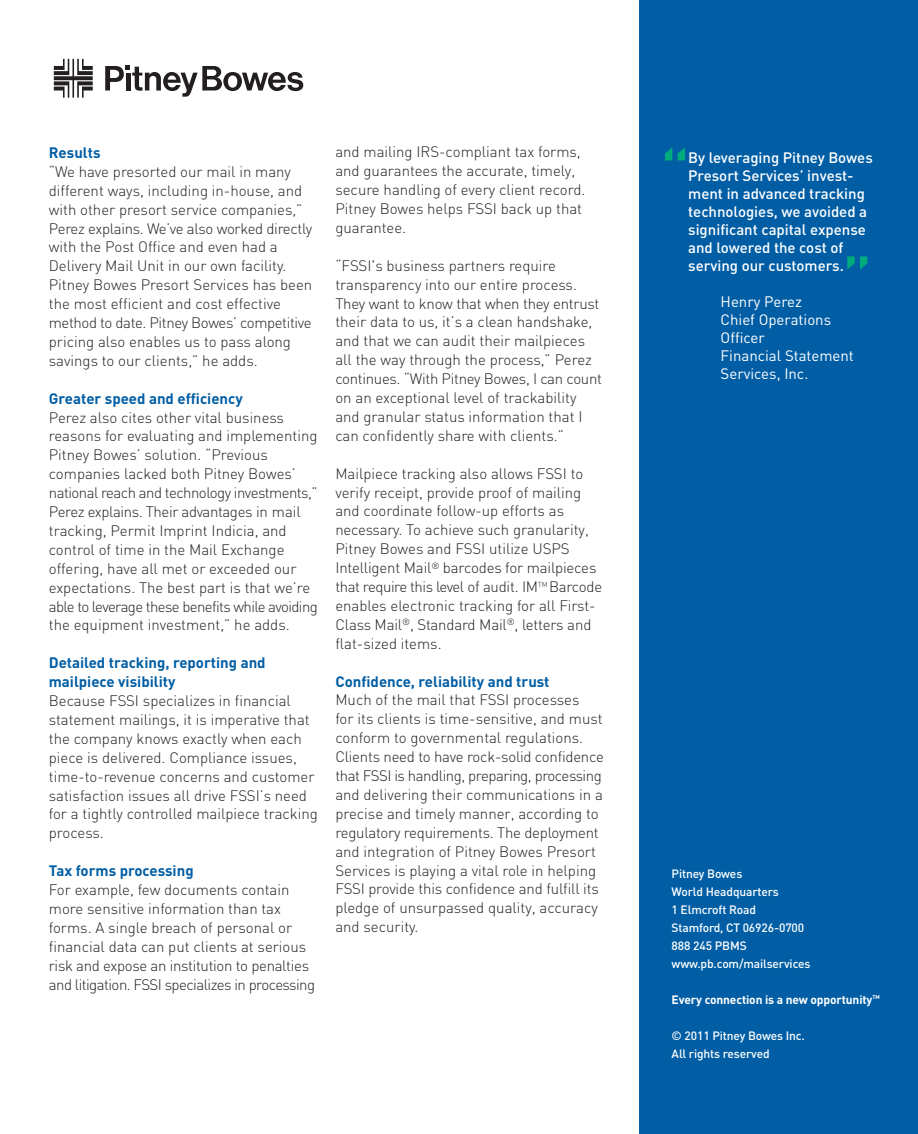
<style>
.page{position:relative;width:918px;height:1134px;background:#fff}
.page>*{position:absolute;margin:0;border:0;box-sizing:border-box;transform-origin:0 0}
.t1{font:500 66px "DIN";color:#00ac7c}
.t2{font:300 15px/18.9px "DIN";color:#231f20}
.t3{font:500 15px/18px "DIN";color:#fff}
.t4{font:700 15px/18.9px "DIN";color:#015ea5}
.t5{font:15px/18px "DIN";color:#fff}
.t6{font:500 12px/18px "DIN";letter-spacing:-.01em;color:#fff}
.t7{font:700 12px "DIN";letter-spacing:-.01em;color:#fff}
.t8{font:700 5.4px "DIN";color:#fff}
</style>
<div class="page">
<div style="left:639px;top:0;width:279px;height:1134px;background:#015ea5"></div>
<svg style="left:105px;top:66px;width:198px;height:31px"></svg>
<svg style="left:54px;top:59px;width:39px;height:39px"></svg>
<p class="t4" style="left:49px;top:143px;width:53px">Results</p>
<p class="t2" style="left:49px;top:162px;width:265px">“We have presorted our mail in many different ways, including in-house, and with other presort service companies,” Perez explains. We’ve also worked directly with the Post Office and even had a Delivery Mail Unit in our own facility.<br>Pitney Bowes Presort Services has been the most efficient and cost effective method to date. Pitney Bowes’ competitive pricing also enables us to pass along savings to our clients,” he adds.</p>
<p class="t4" style="left:49px;top:389px;width:195px">Greater speed and efficiency</p>
<p class="t2" style="left:49px;top:408px;width:271px">Perez also cites other vital business reasons for evaluating and implementing Pitney Bowes’ solution. “Previous companies lacked both Pitney Bowes’ national reach and technology investments,” Perez explains. Their advantages in mail tracking, Permit Imprint Indicia, and control of time in the Mail Exchange offering, have all met or exceeded our expectations. The best part is that we’re able to leverage these benefits while avoiding the equipment investment,” he adds.</p>
<p class="t4" style="left:49px;top:654px;width:218px">Detailed tracking, reporting and mailpiece visibility</p>
<p class="t2" style="left:49px;top:691px;width:271px">Because FSSI specializes in financial statement mailings, it is imperative that the company knows exactly when each piece is delivered. Compliance issues, time-to-revenue concerns and customer satisfaction issues all drive FSSI’s need for a tightly controlled mailpiece tracking process.</p>
<p class="t4" style="left:49px;top:861px;width:146px">Tax forms processing</p>
<p class="t2" style="left:49px;top:880px;width:268px">For example, few documents contain more sensitive information than tax forms. A single breach of personal or financial data can put clients at serious risk and expose an institution to penalties and litigation. FSSI specializes in processing</p>
<p class="t2" style="left:335px;top:143px;width:252px">and mailing IRS-compliant tax forms, and guarantees the accurate, timely, secure handling of every client record.<br>Pitney Bowes helps FSSI back up that guarantee.</p>
<p class="t2" style="left:335px;top:256px;width:268px">“FSSI's business partners require transparency into our entire process.<br>They want to know that when they entrust their data to us, it’s a clean handshake, and that we can audit their mailpieces all the way through the process,” Perez continues. “With Pitney Bowes, I can count on an exceptional level of trackability and granular status information that I can confidently share with clients.”</p>
<p class="t2" style="left:335px;top:464px;width:268px">Mailpiece tracking also allows FSSI to verify receipt, provide proof of mailing and coordinate follow-up efforts as necessary. To achieve such granularity, Pitney Bowes and FSSI utilize USPS Intelligent Mail<sup>®</sup> barcodes for mailpieces that require this level of audit. IM<sup>TM</sup> Barcode enables electronic tracking for all First-Class Mail<sup>®</sup>, Standard Mail<sup>®</sup>, letters and flat-sized items.</p>
<p class="t4" style="left:335px;top:672px;width:216px">Confidence, reliability and trust</p>
<p class="t2" style="left:335px;top:691px;width:270px">Much of the mail that FSSI processes<br>for its clients is time-sensitive, and must conform to governmental regulations.<br>Clients need to have rock-solid confidence that FSSI is handling, preparing, processing and delivering their communications in a precise and timely manner, according to regulatory requirements. The deployment and integration of Pitney Bowes Presort Services is playing a vital role in helping FSSI provide this confidence and fulfill its pledge of unsurpassed quality, accuracy and security.</p>
<h1 class="t1" style="left:660px;top:139px;width:32px">“</h1>
<p class="t3" style="left:688px;top:149px;width:186px">By leveraging Pitney Bowes<br>Presort Services’ invest&shy;ment in advanced tracking technologies, we avoided a significant capital expense and lowered the cost of serving our customers.</p>
<p class="t5" style="left:721px;top:293px;width:135px">Henry Perez<br>Chief Operations<br>Officer<br>Financial Statement<br>Services, Inc.</p>
<h1 class="t1" style="left:842px;top:242px;width:32px">”</h1>
<p class="t6" style="left:672px;top:864px;width:140px">Pitney Bowes<br>World Headquarters<br>1 Elmcroft Road<br>Stamford, CT 06926-0700<br>888 245 PBMS www.pb.com/mailservices</p>
<p class="t7" style="left:672px;top:992px;width:202px">Every connection is a new opportunity</p>
<p class="t8" style="left:872px;top:994px;width:9px">TM</p>
<p class="t6" style="left:672px;top:1026px;width:135px">© 2011 Pitney Bowes Inc.<br>All rights reserved</p>
</div>
